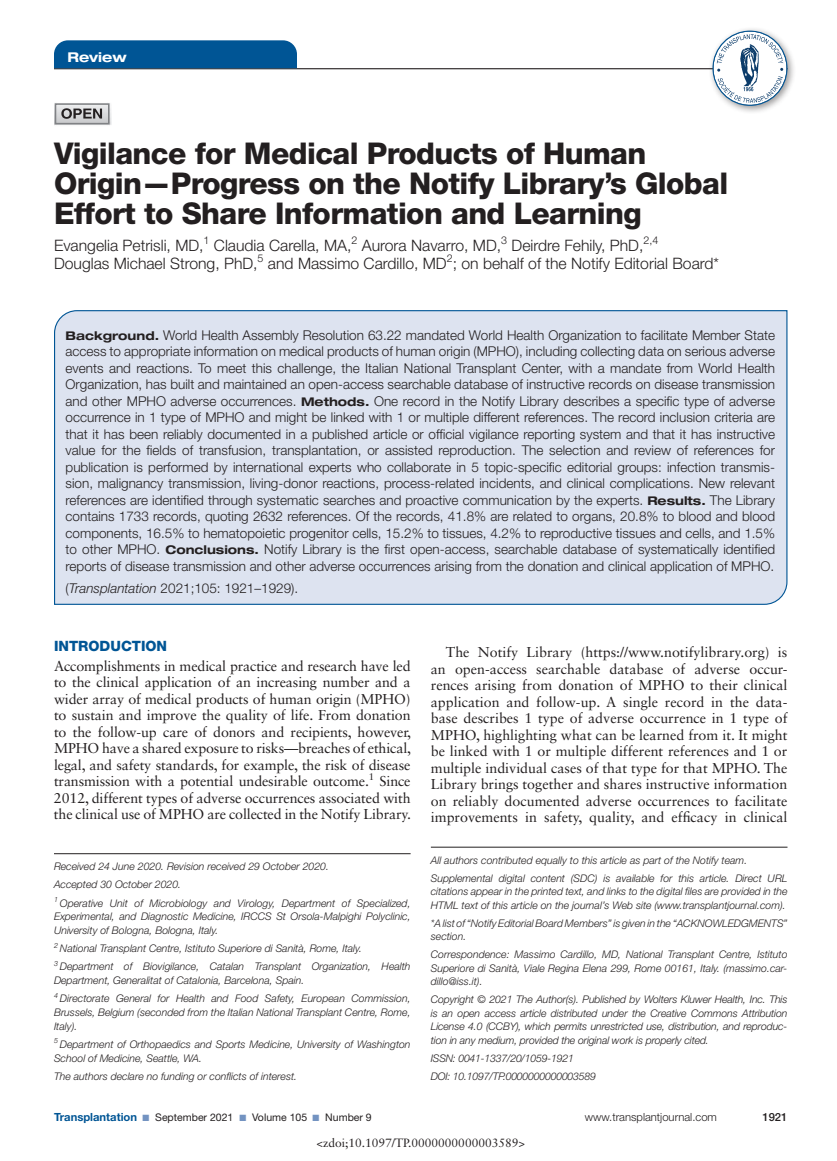
<style>
.page{position:relative;width:837px;height:1161px;background:#fff}
.page>*{position:absolute;margin:0;border:0;box-sizing:border-box;transform-origin:0 0}
.t1{font:800 30px/30px "Helvetica Neue LT Std";letter-spacing:-.02em;color:#231f20}
.t2{font:300 15.75px "Helvetica Neue LT Std";color:#231f20}
.t3{font:14.25px/16.5px "Sabon LT Std";letter-spacing:-.005em;color:#231f20;text-align:justify}
.t4{font:800 14.25px "Helvetica Neue LT Std";color:#005595}
.t5{font:300 13.5px/16.5px "Helvetica Neue LT Std";color:#231f20;text-align:justify}
.t6{font:700 expanded 13.5px "Helvetica Neue LT Std";color:#fff}
.t7{font:12px "Sabon LT Std";color:#231f20}
.t8{font:300 11.25px "Helvetica Neue LT Std";color:#231f20}
.t9{font:500 11.25px "Helvetica Neue LT Std";color:#231f20}
.t10{font:300 10.65px "Helvetica Neue LT Std";color:#231f20}
.t11{font:italic 300 10.5px/13.5px "Helvetica Neue LT Std";color:#231f20}
.t12{font:italic 300 10.5px/18px "Helvetica Neue LT Std";letter-spacing:-.02em;color:#231f20}
.t13{font:10.5px "Helvetica Neue LT Std";color:#231f20}
.t14{font:italic 300 7.2px "Helvetica Neue LT Std";color:#231f20}
.s1{font-weight:700;font-stretch:expanded;font-size:12px}
.s2{font-style:italic}
.s3{font-weight:700;font-size:11.25px;color:#005595}
.s4{color:#7393c1}
</style>
<div class="page">
<hr style="left:54px;top:68px;width:734px;height:1px;background:#231f20">
<div style="left:54px;top:40px;width:243px;height:28px;background:#005595"></div>
<div style="left:54px;top:310px;width:734px;height:295px;background:#dde3f0"></div>
<hr style="left:54px;top:853px;width:357px;height:1px;background:#231f20">
<hr style="left:431px;top:847px;width:357px;height:1px;background:#231f20">
<img style="left:54px;top:103px;width:57px;height:22px">
<div style="left:55px;top:103px;width:55px;height:21px;border:2px solid #808285"></div>
<svg style="left:61px;top:108px;width:41px;height:11px"></svg>
<div style="left:708px;top:26px;width:88px;height:89px;background:#231f20;opacity:.45"></div>
<svg style="left:713px;top:31px;width:74px;height:74px"></svg>
<svg style="left:717px;top:34px;width:66px;height:69px"></svg>
<div style="left:713px;top:31px;width:74px;height:75px;border:1px solid #005595;border-radius:50%"></div>
<p class="t6" style="left:68px;top:48px;width:61px">Review</p>
<h1 class="t1" style="left:54px;top:138px;width:676px">Vigilance for Medical Products of Human<br>Origin—Progress on the Notify Library’s Global<br>Effort to Share Information and Learning</h1>
<p class="t2" style="left:54px;top:236px;width:151px">Evangelia Petrisli, MD,</p>
<p class="t10" style="left:204px;top:233px;width:7px">1</p>
<p class="t2" style="left:214px;top:236px;width:139px">Claudia Carella, MA,</p>
<p class="t10" style="left:351px;top:233px;width:7px">2</p>
<p class="t2" style="left:362px;top:236px;width:141px">Aurora Navarro, MD,</p>
<p class="t10" style="left:501px;top:233px;width:7px">3</p>
<p class="t2" style="left:512px;top:236px;width:133px">Deirdre Fehily, PhD,</p>
<p class="t10" style="left:643px;top:233px;width:16px">2,4</p>
<p class="t2" style="left:54px;top:254px;width:205px">Douglas Michael Strong, PhD,</p>
<p class="t10" style="left:258px;top:251px;width:7px">5</p>
<p class="t2" style="left:268px;top:254px;width:453px">and Massimo Cardillo, MD ; on behalf of the Notify Editorial Board*</p>
<p class="t10" style="left:447px;top:251px;width:7px">2</p>
<p class="t5" style="left:66px;top:326px;width:711px"><span class="s1">Background.</span> World Health Assembly Resolution 63.22 mandated World Health Organization to facilitate Member State access to appropriate information on medical products of human origin (MPHO), including collecting data on serious adverse events and reactions. To meet this challenge, the Italian National Transplant Center, with a mandate from World Health Organization, has built and maintained an open-access searchable database of instructive records on disease transmission and other MPHO adverse occurrences. <span class="s1">Methods.</span> One record in the Notify Library describes a specific type of adverse occurrence in 1 type of MPHO and might be linked with 1 or multiple different references. The record inclusion criteria are that it has been reliably documented in a published article or official vigilance reporting system and that it has instructive value for the fields of transfusion, transplantation, or assisted reproduction. The selection and review of references for publication is performed by international experts who collaborate in 5 topic-specific editorial groups: infection transmis&shy;sion, malignancy transmission, living-donor reactions, process-related incidents, and clinical complications. New relevant references are identified through systematic searches and proactive communication by the experts. <span class="s1">Results.</span> The Library contains 1733 records, quoting 2632 references. Of the records, 41.8% are related to organs, 20.8% to blood and blood components, 16.5% to hematopoietic progenitor cells, 15.2% to tissues, 4.2% to reproductive tissues and cells, and 1.5% to other MPHO. <span class="s1">Conclusions.</span> Notify Library is the first open-access, searchable database of systematically identified reports of disease transmission and other adverse occurrences arising from the donation and clinical application of MPHO.</p>
<p class="t5" style="left:66px;top:580px;width:234px">(<span class="s2">Transplantation</span> 2021;105: 1921–1929).</p>
<p class="t4" style="left:54px;top:638px;width:115px">INTRODUCTION</p>
<p class="t3" style="left:54px;top:657px;width:359px">Accomplishments in medical practice and research have led to the clinical application of an increasing number and a wider array of medical products of human origin (MPHO) to sustain and improve the quality of life. From donation to the follow-up care of donors and recipients, however, MPHO have a shared exposure to risks—breaches of ethical, legal, and safety standards, for example, the risk of disease transmission with a potential undesirable outcome.<sup>1</sup> Since 2012, different types of adverse occurrences associated with the clinical use of MPHO are collected in the Notify Library.</p>
<p class="t11" style="left:54px;top:857px;width:358px;line-height:18.1px">Received 24 June 2020. Revision received 29 October 2020.<br>Accepted 30 October 2020.<br><sup>1</sup> Operative Unit of Microbiology and Virology, Department of Specialized,</p>
<p class="t11" style="left:54px;top:910px;width:358px">Experimental, and Diagnostic Medicine, IRCCS St Orsola-Malpighi Polyclinic,<br>University of Bologna, Bologna, Italy.</p>
<p class="t14" style="left:54px;top:941px;width:5px">2</p>
<p class="t11" style="left:60px;top:942px;width:304px">National Transplant Centre, Istituto Superiore di Sanità, Rome, Italy.</p>
<p class="t14" style="left:54px;top:959px;width:5px">3</p>
<p class="t11" style="left:54px;top:960px;width:358px;text-indent:6px">Department of Biovigilance, Catalan Transplant Organization, Health<br>Department, Generalitat of Catalonia, Barcelona, Spain.</p>
<p class="t14" style="left:54px;top:991px;width:5px">4</p>
<p class="t11" style="left:54px;top:992px;width:358px;text-align:justify;text-indent:6px">Directorate General for Health and Food Safety, European Commission, Brussels, Belgium (seconded from the Italian National Transplant Centre, Rome, Italy).</p>
<p class="t11" style="left:54px;top:1037px;width:358px"><sup>5</sup> Department of Orthopaedics and Sports Medicine, University of Washington<br>School of Medicine, Seattle, WA.</p>
<p class="t11" style="left:54px;top:1069px;width:245px">The authors declare no funding or conflicts of interest.</p>
<p class="t3" style="left:431px;top:644px;width:358px;text-indent:15px">The Notify Library (https://www.notifylibrary.org) is an open-access searchable database of adverse occur&shy;rences arising from donation of MPHO to their clinical application and follow-up. A single record in the data&shy;base describes 1 type of adverse occurrence in 1 type of MPHO, highlighting what can be learned from it. It might be linked with 1 or multiple different references and 1 or multiple individual cases of that type for that MPHO. The Library brings together and shares instructive information on reliably documented adverse occurrences to facilitate improvements in safety, quality, and efficacy in clinical</p>
<p class="t11" style="left:431px;top:851px;width:358px;line-height:18px">All authors contributed equally to this article as part of the Notify team.<br>Supplemental digital content (SDC) is available for this article. Direct URL</p>
<p class="t11" style="left:431px;top:885px;width:358px">citations appear in the printed text, and links to the digital files are provided in the<br>HTML text of this article on the journal’s Web site (www.transplantjournal.com).</p>
<p class="t11" style="left:431px;top:916px;width:358px">*A list of “Notify Editorial Board Members” is given in the “ACKNOWLEDGMENTS” section.</p>
<p class="t11" style="left:431px;top:948px;width:358px;text-align:justify">Correspondence: Massimo Cardillo, MD, National Transplant Centre, Istituto Superiore di Sanità, Viale Regina Elena 299, Rome 00161, Italy. (massimo.car&shy;dillo@iss.it).</p>
<p class="t11" style="left:431px;top:993px;width:358px;text-align:justify">Copyright © 2021 The Author(s). Published by Wolters Kluwer Health, Inc. This is an open access article distributed under the Creative Commons Attribution License 4.0 (CCBY), which permits unrestricted use, distribution, and reproduc&shy;tion in any medium, provided the original work is properly cited.</p>
<p class="t12" style="left:431px;top:1049px;width:167px">ISSN: 0041-1337/20/1059-1921<br>DOI: 10.1097/TP.0000000000003589</p>
<p class="t13" style="left:54px;top:1111px;width:319px"><span class="s3">Transplantation</span> <span class="s4">■</span> September 2021 <span class="s4">■</span> Volume 105 <span class="s4">■</span> Number 9</p>
<p class="t8" style="left:585px;top:1110px;width:134px">www.transplantjournal.com</p>
<p class="t9" style="left:762px;top:1110px;width:27px">1921</p>
<p class="t7" style="left:316px;top:1136px;width:210px">&lt;zdoi;10.1097/TP.0000000000003589&gt;</p>
</div>
